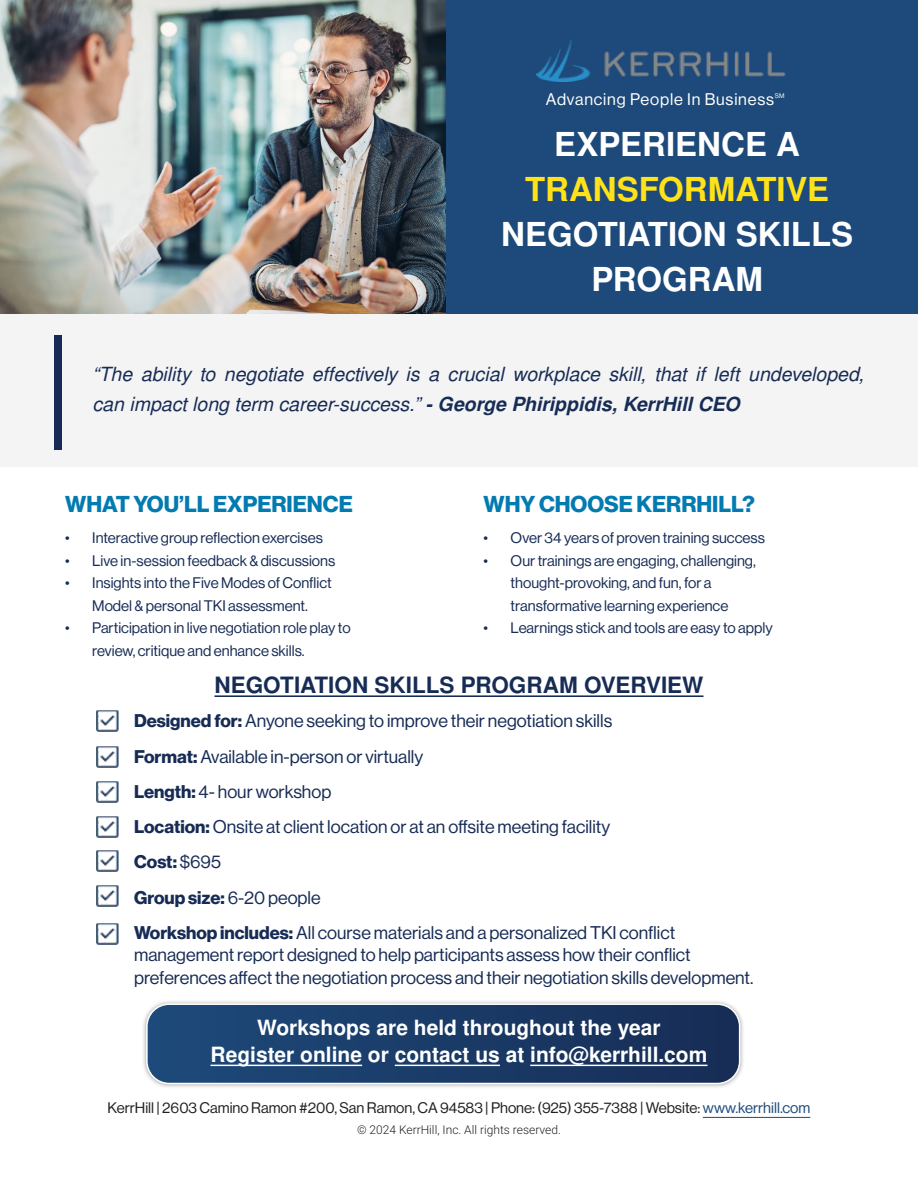
<style>
.page{position:relative;width:918px;height:1188px;background:#fff}
.page>*{position:absolute;margin:0;border:0;box-sizing:border-box;transform-origin:0 0}
.t1{font:700 33px/45px "Nimbus San L";color:#fff;text-align:center}
.t2{font:700 22.5px "Neue Haas Display";color:#037bb1}
.t3{font:700 22.5px "Nimbus San L";color:#172c55}
.t4{font:700 21px/27px "Nimbus San L";color:#fff;text-align:center}
.t5{font:italic 19.5px/30px "Nimbus San L";color:#172c55}
.t6{font:18px/22.5px "Neue Haas Display";color:#172c55}
.t7{font:700 18px "Neue Haas Display";color:#172c55}
.t8{font:16.5px "Neue Haas Display";letter-spacing:.05em;color:#fff}
.t9{font:15px/22.5px "Neue Haas Display";color:#172c55}
.t10{font:15px "Neue Haas Display";color:#231f20}
.t11{font:300 12px "Roboto";color:#231f20}
.t12{font:6.6px "Neue Haas Display";color:#fff}
.s1{color:#ffe21a}
.s2{font-weight:700}
.s3{font-weight:400}
.s4{color:#1d4a7a}
</style>
<div class="page">
<div style="left:0;top:314px;width:918px;height:152px;background:#f4f4f4"></div>
<div style="left:440px;top:0;width:478px;height:314px;background:#1d4a7a"></div>
<div style="left:141px;top:999px;width:604px;height:90px;background:#231f20;opacity:.38"></div>
<svg style="left:147px;top:1004px;width:593px;height:80px;background:#1d3d69"></svg>
<div style="left:146px;top:1003px;width:594px;height:81px;border:2px solid #fff;border-radius:22px"></div>
<hr style="left:211px;top:1065px;width:151px;height:1px;background:#fff">
<hr style="left:395px;top:1065px;width:105px;height:1px;background:#fff">
<hr style="left:530px;top:1065px;width:177px;height:1px;background:#fff">
<img style="left:0;top:0;width:445px;height:314px">
<img style="left:537px;top:40px;width:249px;height:41px">
<div style="left:54px;top:336px;width:7px;height:114px;background:#172c55"></div>
<hr style="left:214px;top:695px;width:490px;height:2px;background:#172c55">
<img style="left:96px;top:710px;width:23px;height:22px">
<img style="left:96px;top:746px;width:23px;height:22px">
<img style="left:96px;top:781px;width:23px;height:22px">
<img style="left:96px;top:816px;width:23px;height:22px">
<img style="left:96px;top:850px;width:23px;height:22px">
<img style="left:96px;top:885px;width:23px;height:22px">
<img style="left:96px;top:923px;width:23px;height:22px">
<hr style="left:703px;top:1117px;width:107px;height:1px;background:#1d4a7a">
<p class="t8" style="left:546px;top:90px;width:230px">Advancing People In Business</p>
<p class="t12" style="left:775px;top:92px;width:11px">SM</p>
<p class="t1" style="left:501px;top:121px;width:354px">EXPERIENCE A<br><span class="s1">TRANSFORMATIVE<br></span>NEGOTIATION SKILLS<br>PROGRAM</p>
<p class="t5" style="left:92px;top:359px;width:773px">“The ability to negotiate effectively is a crucial workplace skill, that if left undeveloped, can impact long term career-success.” <span class="s2">- George Phirippidis, KerrHill CEO</span></p>
<p class="t2" style="left:65px;top:491px;width:289px">WHAT YOU’LL EXPERIENCE</p>
<p class="t9" style="left:65px;top:527px;width:259px">• Interactive group reflection exercises</p>
<p class="t9" style="left:65px;top:549px;width:272px">• Live in-session feedback &amp; discussions</p>
<p class="t9" style="left:65px;top:572px;width:268px;text-align:center">• Insights into the Five Modes of Conflict<br>Model &amp; personal TKI assessment.</p>
<p class="t9" style="left:92px;top:617px;width:260px;text-indent:-27px">• Participation in live negotiation role play to review, critique and enhance skills.</p>
<p class="t3" style="left:214px;top:669px;width:491px">NEGOTIATION SKILLS PROGRAM OVERVIEW</p>
<p class="t6" style="left:134px;top:710px;width:480px"><span class="s2">Designed for:</span> Anyone seeking to improve their negotiation skills</p>
<p class="t6" style="left:134px;top:745px;width:291px"><span class="s2">Format:</span> Available in-person or virtually</p>
<p class="t6" style="left:134px;top:780px;width:199px"><span class="s2">Length:</span> 4- hour workshop</p>
<p class="t6" style="left:134px;top:816px;width:478px"><span class="s2">Location:</span> Onsite at client location or at an offsite meeting facility</p>
<p class="t7" style="left:134px;top:851px;width:88px">Cost: <span class="s3">$695</span></p>
<p class="t7" style="left:134px;top:887px;width:188px">Group size: <span class="s3">6-20 people</span></p>
<p class="t6" style="left:134px;top:921px;width:621px"><span class="s2">Workshop includes:</span> All course materials and a personalized TKI conflict management report designed to help participants assess how their conflict preferences affect the negotiation process and their negotiation skills development.</p>
<p class="t2" style="left:484px;top:491px;width:273px">WHY CHOOSE KERRHILL?</p>
<p class="t9" style="left:484px;top:527px;width:283px">• Over 34 years of proven training success</p>
<p class="t9" style="left:511px;top:549px;width:247px;text-indent:-27px">• Our trainings are engaging, challenging, thought-provoking, and fun, for a transformative learning experience</p>
<p class="t9" style="left:484px;top:617px;width:291px">• Learnings stick and tools are easy to apply</p>
<p class="t4" style="left:211px;top:1014px;width:498px">Workshops are held throughout the year<br>Register online or contact us at info@kerrhill.com</p>
<p class="t10" style="left:108px;top:1100px;width:704px">KerrHill | 2603 Camino Ramon #200, San Ramon, CA 94583 | Phone: (925) 355-7388 | Website: <span class="s4">www.kerrhill.com</span></p>
<p class="t11" style="left:357px;top:1121px;width:205px">© 2024 KerrHill, Inc. All rights reserved.</p>
</div>
